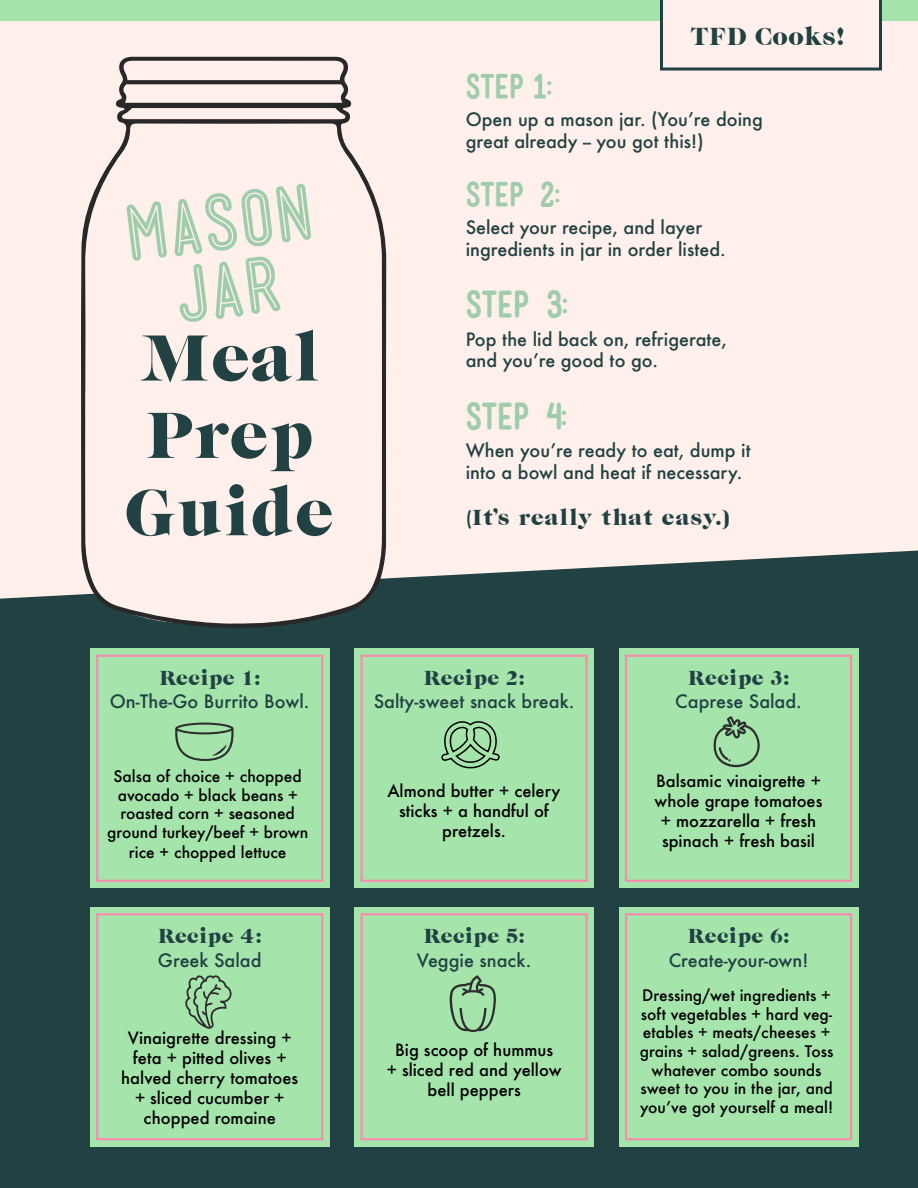
<style>
.page{position:relative;width:918px;height:1188px;background:#fff0eb}
.page>*{position:absolute;margin:0;border:0;box-sizing:border-box;transform-origin:0 0}
.t1{font:72.15px/67.3px "Mensch Bold Inline";color:#9fcdac;text-align:center}
.t2{font:67.5px/77.4px "Caslon Graphique EF";letter-spacing:.02em;color:#224142}
.t3{font:700 34.5px "Mensch";color:#9fccac}
.t4{font:700 31.5px "Mensch";color:#9fccac}
.t5{font:25.5px "Caslon Graphique EF";letter-spacing:.02em;color:#224142}
.t6{font:22.5px "Caslon Graphique EF";letter-spacing:.045em;color:#214042}
.t7{font:21px "Caslon Graphique EF";letter-spacing:.02em;color:#224142}
.t8{font:500 18px/21.6px "Futura";color:#224142}
.t9{font:500 16.5px/19.8px "Futura";color:#000;text-align:center}
.t10{font:500 15.6px/18.6px "Futura";color:#000;text-align:center}
.s1{font-family:"Futura";font-weight:500;font-size:18px;color:#224142}
</style>
<div class="page">
<div style="left:0;top:551px;width:918px;height:637px;background:#224143"></div>
<svg style="left:81px;top:252px;width:337px;height:383px"></svg>
<svg style="left:81px;top:57px;width:305px;height:573px"></svg>
<div style="left:90px;top:649px;width:239px;height:239px;background:#a5e5ac"></div>
<div style="left:90px;top:907px;width:239px;height:239px;background:#a5e5ac"></div>
<div style="left:96px;top:655px;width:227px;height:227px;border:2px solid #f48eaf"></div>
<div style="left:96px;top:913px;width:227px;height:227px;border:2px solid #f48eaf"></div>
<div style="left:354px;top:649px;width:240px;height:239px;background:#a5e5ac"></div>
<div style="left:360px;top:655px;width:228px;height:227px;border:2px solid #f48eaf"></div>
<div style="left:354px;top:907px;width:240px;height:239px;background:#a5e5ac"></div>
<div style="left:360px;top:913px;width:228px;height:227px;border:2px solid #f48eaf"></div>
<div style="left:619px;top:649px;width:239px;height:239px;background:#a5e5ac"></div>
<div style="left:625px;top:655px;width:227px;height:227px;border:2px solid #f48eaf"></div>
<div style="left:619px;top:907px;width:239px;height:239px;background:#a5e5ac"></div>
<div style="left:625px;top:913px;width:227px;height:227px;border:2px solid #f48eaf"></div>
<svg style="left:175px;top:723px;width:59px;height:38px"></svg>
<svg style="left:441px;top:721px;width:59px;height:48px"></svg>
<svg style="left:713px;top:716px;width:47px;height:51px"></svg>
<svg style="left:449px;top:975px;width:47px;height:57px"></svg>
<svg style="left:185px;top:975px;width:47px;height:54px"></svg>
<div style="left:0;top:0;width:918px;height:21px;background:#a5e5ac"></div>
<svg style="left:660px;top:0;width:222px;height:71px"></svg>
<h1 class="t1" style="left:122px;top:202px;width:188px;rotate:-7deg">Mason jar</h1>
<h2 class="t2" style="left:125px;top:320px;width:210px">Meal<br>Prep<br>Guide</h2>
<h3 class="t5" style="left:691px;top:22px;width:155px">TFD Cooks!</h3>
<h3 class="t4" style="left:466px;top:72px;width:88px">STEP 1:</h3>
<p class="t8" style="left:466px;top:108px;width:299px">Open up a mason jar. (You’re doing great already -- you got this!)</p>
<h3 class="t4" style="left:466px;top:180px;width:96px">STEP 2:</h3>
<p class="t8" style="left:466px;top:216px;width:262px">Select your recipe, and layer ingredients in jar in order listed.</p>
<h3 class="t3" style="left:466px;top:289px;width:104px">STEP 3:</h3>
<p class="t8" style="left:466px;top:328px;width:263px">Pop the lid back on, refrigerate, and you’re good to go.</p>
<h3 class="t3" style="left:466px;top:400px;width:103px">STEP 4:</h3>
<p class="t8" style="left:466px;top:439px;width:286px">When you’re ready to eat, dump it into a bowl and heat if necessary.</p>
<p class="t6" style="left:466px;top:504px;width:265px"><span class="s1">(</span>It’s really that easy.)</p>
<p class="t7" style="left:159px;top:666px;width:103px">Recipe 1:</p>
<p class="t8" style="left:110px;top:691px;width:201px">On-The-Go Burrito Bowl.</p>
<p class="t10" style="left:107px;top:767px;width:203px">Salsa of choice + chopped avocado + black beans + roasted corn + seasoned ground turkey/beef + brown rice + chopped lettuce</p>
<p class="t7" style="left:158px;top:925px;width:105px">Recipe 4:</p>
<p class="t8" style="left:158px;top:949px;width:105px">Greek Salad</p>
<p class="t9" style="left:121px;top:1028px;width:179px">Vinaigrette dressing + feta + pitted olives + halved cherry tomatoes + sliced cucumber + chopped romaine</p>
<p class="t7" style="left:424px;top:666px;width:103px">Recipe 2:</p>
<p class="t8" style="left:374px;top:691px;width:202px">Salty-sweet snack break.</p>
<p class="t9" style="left:387px;top:781px;width:175px">Almond butter + celery sticks + a handful of pretzels.</p>
<p class="t9" style="left:408px;top:791px;width:175px">Almond butter + celery</p>
<p class="t7" style="left:423px;top:925px;width:103px">Recipe 5:</p>
<p class="t8" style="left:417px;top:949px;width:116px">Veggie snack.</p>
<p class="t9" style="left:387px;top:1040px;width:176px">Big scoop of hummus<br>+ sliced red and yellow bell peppers</p>
<p class="t7" style="left:688px;top:666px;width:103px">Recipe 3:</p>
<p class="t8" style="left:675px;top:691px;width:128px">Caprese Salad.</p>
<p class="t9" style="left:655px;top:771px;width:169px">Balsamic vinaigrette + whole grape tomatoes + mozzarella + fresh spinach + fresh basil</p>
<p class="t7" style="left:688px;top:925px;width:103px">Recipe 6:</p>
<p class="t8" style="left:669px;top:949px;width:141px">Create-your-own!</p>
<p class="t10" style="left:640px;top:986px;width:195px">Dressing/wet ingredients + soft vegetables + hard veg&shy;etables + meats/cheeses + grains + salad/greens. Toss whatever combo sounds sweet to you in the jar, and you’ve got yourself a meal!</p>
</div>
